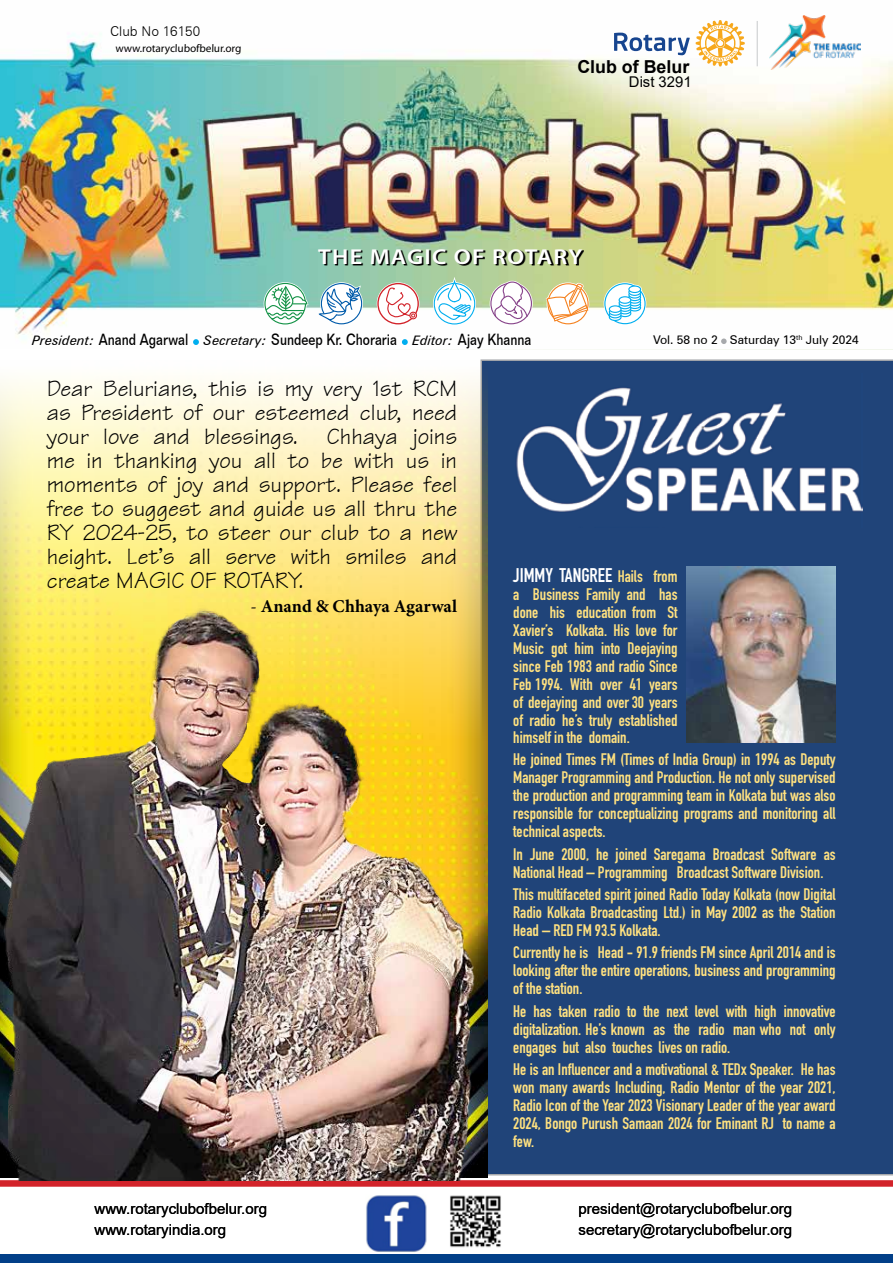
<style>
.page{position:relative;width:893px;height:1263px;background:#fff}
.page>*{position:absolute;margin:0;border:0;box-sizing:border-box;transform-origin:0 0}
.t1{font:24px/24px "Technical Plain";color:#000;text-align:justify}
.t2{font:600 21.6px "Myriad Pro";letter-spacing:.05em;color:#fff;scale:1.13 1}
.t3{font:19.5px "DIN Engschrift Std";color:#fff}
.t4{font:700 18px "Minion Pro";color:#000}
.t5{font:700 17.85px "Arial";color:#000}
.t6{font:16.5px/18px "DIN Engschrift Std";color:#ffe180;text-align:justify}
.t7{font:500 15.75px "Folio BT";color:#000;scale:.8 1}
.t8{font:15px/21px "Arial";color:#000}
.t9{font:14.85px "Arial";color:#000}
.t10{font:300 13.5px "Zurich BT";color:#000}
.t11{font:12px "Zurich BT";color:#000}
.t12{font:11.1px "Myriad Pro";color:#000}
.s1{font-family:"Zurich BT";font-weight:400;font-style:italic;font-size:13.05px}
.s2{font-weight:400}
.s3{font-size:16.5px;color:#ffe180}
</style>
<div class="page">
<img style="left:366px;top:1195px;width:135px;height:57px">
<img style="left:0;top:15px;width:893px;height:323px">
<svg style="left:320px;top:250px;width:264px;height:15px"></svg>
<svg style="left:614px;top:33px;width:76px;height:22px"></svg>
<svg style="left:696px;top:20px;width:49px;height:46px"></svg>
<hr style="left:757px;top:21px;width:1px;height:45px;background:#d1d3d4">
<img style="left:770px;top:16px;width:90px;height:53px">
<svg style="left:262px;top:281px;width:102px;height:46px"></svg>
<svg style="left:375px;top:265px;width:46px;height:61px"></svg>
<svg style="left:432px;top:281px;width:45px;height:46px"></svg>
<svg style="left:488px;top:280px;width:46px;height:46px"></svg>
<svg style="left:545px;top:281px;width:46px;height:47px"></svg>
<svg style="left:602px;top:281px;width:46px;height:45px"></svg>
<div style="left:609px;top:306px;width:12px;height:6px;background:#fff;border-radius:50%"></div>
<div style="left:609px;top:305px;width:13px;height:8px;border:1px solid #00aeef;border-radius:50%"></div>
<div style="left:480px;top:359px;width:413px;height:816px;background:#204479"></div>
<div style="left:0;top:1254px;width:893px;height:9px;background:#023f88"></div>
<div style="left:0;top:1180px;width:893px;height:6px;background:#d2232a"></div>
<svg style="left:721px;top:338px;width:6px;height:6px"></svg>
<svg style="left:193px;top:339px;width:6px;height:6px"></svg>
<svg style="left:402px;top:339px;width:6px;height:6px"></svg>
<img style="left:687px;top:566px;width:149px;height:177px">
<img style="left:511px;top:374px;width:352px;height:153px">
<img style="left:0;top:360px;width:488px;height:818px">
<img style="left:0;top:592px;width:484px;height:588px">
<p class="t10" style="left:110px;top:23px;width:91px">Club No 16150</p>
<p class="t12" style="left:116px;top:41px;width:128px">www.rotaryclubofbelur.org</p>
<p class="t5" style="left:577px;top:55px;width:113px">Club of Belur</p>
<p class="t9" style="left:629px;top:72px;width:64px">Dist 3291</p>
<h2 class="t2" style="left:318px;top:243px;width:235px">THE MAGIC OF ROTARY</h2>
<p class="t7" style="left:32px;top:330px;width:625px"><span class="s1">President:</span> Anand Agarwal <span class="s1">Secretary:</span> Sundeep Kr. Choraria <span class="s1">Editor:</span> Ajay Khanna</p>
<p class="t11" style="left:653px;top:332px;width:207px">Vol. 58 no 2 Saturday 13<sup>th</sup> July 2024</p>
<p class="t1" style="left:47px;top:376px;width:412px">Dear Belurians, this is my very 1st RCM as President of our esteemed club, need your love and blessings. Chhaya joins me in thanking you all to be with us in moments of joy and support. Please feel free to suggest and guide us all thru the RY 2024-25, to steer our club to a new height. Let’s all serve with smiles and create MAGIC OF ROTARY.</p>
<p class="t4" style="left:250px;top:593px;width:208px"><span class="s2">-</span> Anand &amp; Chhaya Agarwal</p>
<p class="t3" style="left:513px;top:563px;width:166px">JIMMY TANGREE <span class="s3">Hails from</span></p>
<p class="t6" style="left:513px;top:585px;width:166px">a Business Family and has done his education from St Xavier’s Kolkata. His love for Music got him into Deejaying since Feb 1983 and radio Since Feb 1994. With over 41 years of deejaying and over 30 years of radio he’s truly established himself in the domain.</p>
<p class="t6" style="left:513px;top:751px;width:324px">He joined Times FM (Times of India Group) in 1994 as Deputy Manager Programming and Production. He not only supervised the production and programming team in Kolkata but was also responsible for conceptualizing programs and monitoring all technical aspects.</p>
<p class="t6" style="left:513px;top:845px;width:324px">In June 2000, he joined Saregama Broadcast Software as<br>National Head – Programming Broadcast Software Division.</p>
<p class="t6" style="left:513px;top:885px;width:324px">This multifaceted spirit joined Radio Today Kolkata (now Digital Radio Kolkata Broadcasting Ltd.) in May 2002 as the Station Head – RED FM 93.5 Kolkata.</p>
<p class="t6" style="left:513px;top:943px;width:324px">Currently he is Head - 91.9 friends FM since April 2014 and is looking after the entire operations, business and programming of the station.</p>
<p class="t6" style="left:513px;top:1002px;width:324px">He has taken radio to the next level with high innovative digitalization. He’s known as the radio man who not only engages but also touches lives on radio.</p>
<p class="t6" style="left:513px;top:1060px;width:324px">He is an Influencer and a motivational &amp; TEDx Speaker. He has won many awards Including, Radio Mentor of the year 2021, Radio Icon of the Year 2023 Visionary Leader of the year award 2024, Bongo Purush Samaan 2024 for Eminant RJ to name a few.</p>
<p class="t8" style="left:95px;top:1198px;width:174px">www.rotaryclubofbelur.org www.rotaryindia.org</p>
<p class="t8" style="left:579px;top:1198px;width:215px">president@rotaryclubofbelur.org secretary@rotaryclubofbelur.org</p>
</div>
